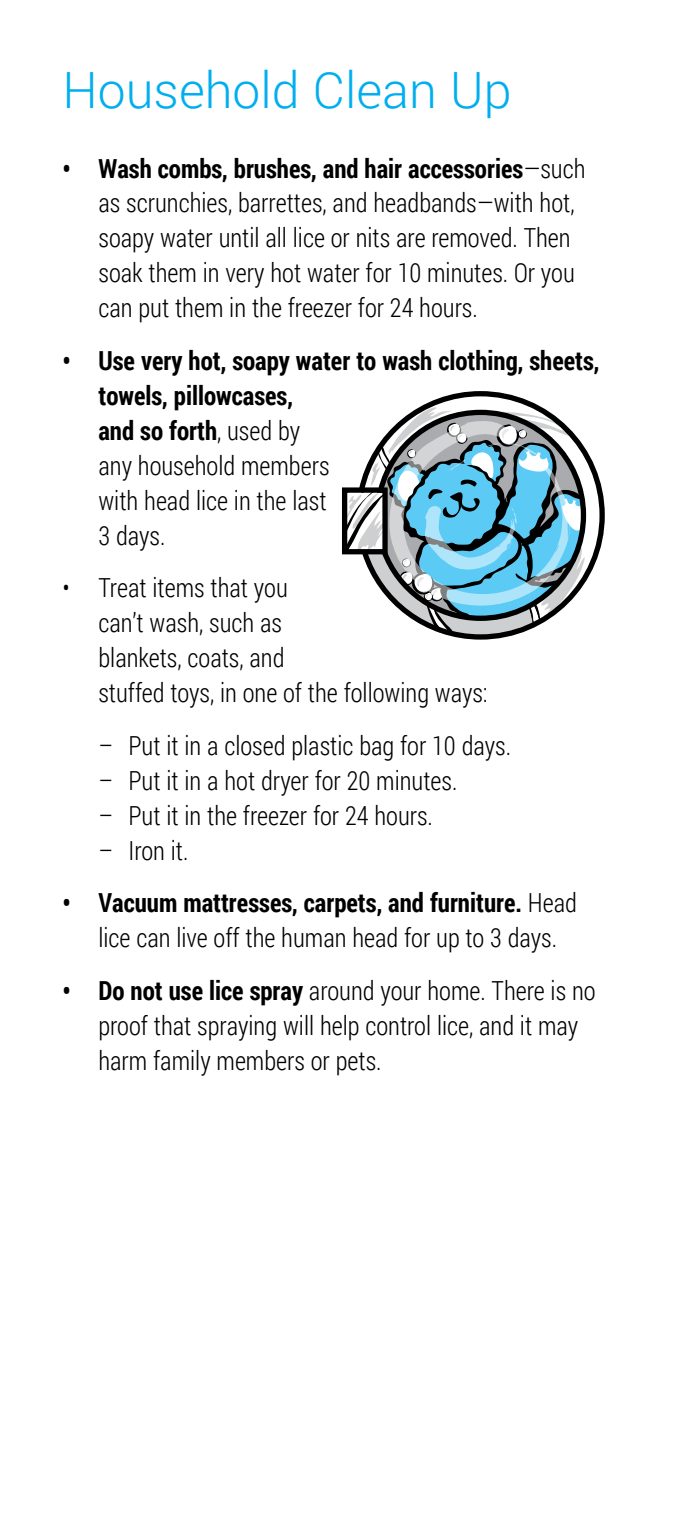
<style>
.page{position:relative;width:675px;height:1530px;background:#fff}
.page>*{position:absolute;margin:0;border:0;box-sizing:border-box;transform-origin:0 0}
.t1{font:300 50px "Roboto";color:#00aeef}
.t2{font:300 26.25px/35px "Roboto Condensed";color:#000;scale:.95 1}
.t3{font:700 26.25px/35px "Roboto Condensed";color:#000;scale:.95 1}
.s1{font-weight:700}
.s2{font-weight:300}
</style>
<div class="page">
<svg style="left:421px;top:391px;width:184px;height:249px"></svg>
<div style="left:342px;top:487px;width:46px;height:67px;border:5px solid #000"></div>
<svg style="left:344px;top:406px;width:241px;height:231px"></svg>
<h1 class="t1" style="left:62px;top:55px;width:451px">Household Clean Up</h1>
<p class="t2" style="left:98px;top:150px;width:514px;text-indent:-36px"><span class="s1">• Wash combs, brushes, and hair accessories</span>—such as scrunchies, barrettes, and headbands—with hot, soapy water until all lice or nits are removed. Then soak them in very hot water for 10 minutes. Or you can put them in the freezer for 24 hours.</p>
<p class="t3" style="left:98px;top:342px;width:529px;text-indent:-36px">• Use very hot, soapy water to wash clothing, sheets, towels, pillowcases,<br>and so forth<span class="s2">, used by<br>any household members<br>with head lice in the last<br>3 days.</span></p>
<p class="t2" style="left:98px;top:570px;width:411px;text-indent:-36px">• Treat items that you<br>can’t wash, such as<br>blankets, coats, and<br>stuffed toys, in one of the following ways:</p>
<p class="t2" style="left:98px;top:727px;width:436px">– Put it in a closed plastic bag for 10 days.</p>
<p class="t2" style="left:98px;top:762px;width:379px">– Put it in a hot dryer for 20 minutes.</p>
<p class="t2" style="left:98px;top:797px;width:354px">– Put it in the freezer for 24 hours.</p>
<p class="t2" style="left:98px;top:832px;width:96px">– Iron it.</p>
<p class="t2" style="left:98px;top:885px;width:505px;text-indent:-36px"><span class="s1">• Vacuum mattresses, carpets, and furniture.</span> Head lice can live off the human head for up to 3 days.</p>
<p class="t2" style="left:98px;top:972px;width:525px;text-indent:-36px"><span class="s1">• Do not use lice spray</span> around your home. There is no proof that spraying will help control lice, and it may harm family members or pets.</p>
</div>
